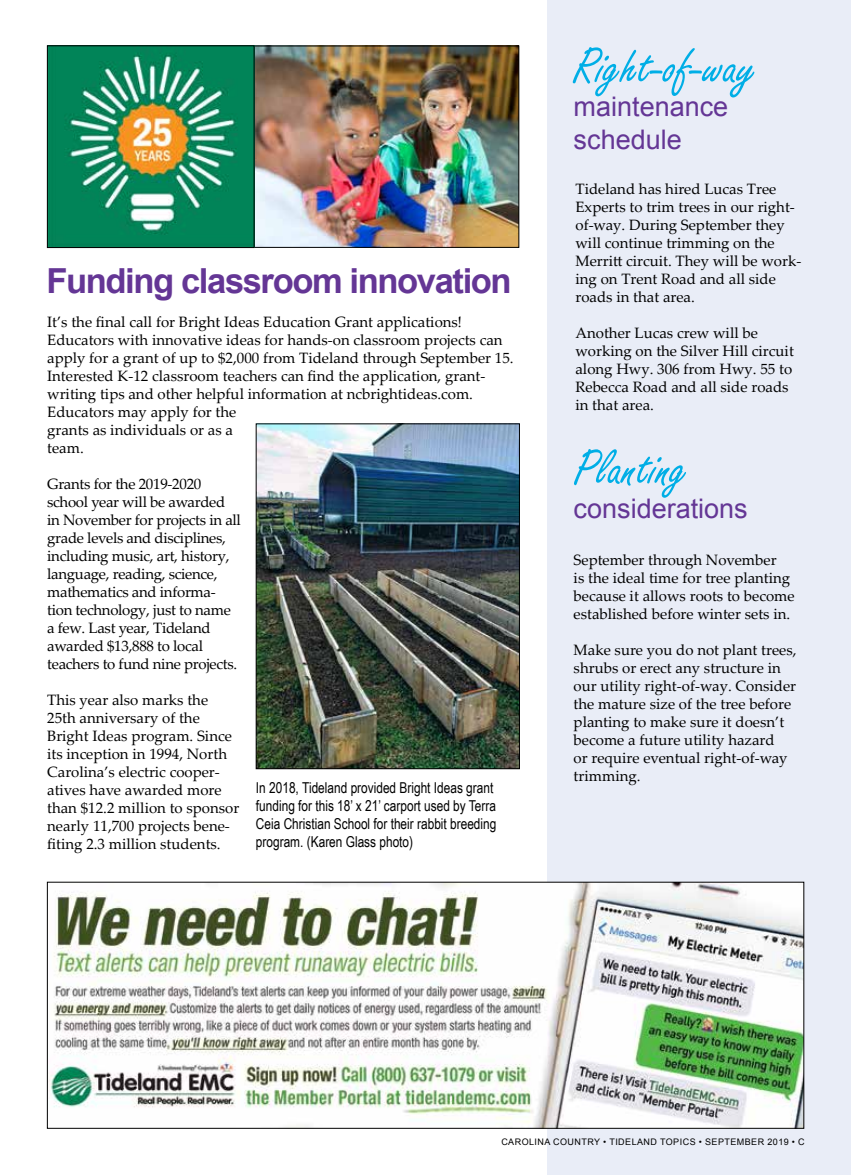
<style>
.page{position:relative;width:851px;height:1175px;background:#fff}
.page>*{position:absolute;margin:0;border:0;box-sizing:border-box;transform-origin:0 0}
.t1{font:54px "Freestyle Script";color:#00aee6}
.t2{font:700 34.5px "Arial";letter-spacing:-.04em;color:#643695}
.t3{font:27px/33px "Arial";color:#643695}
.t4{font:15px/18px "Palatino Linotype";color:#000}
.t5{font:15px/18px "Palatino Linotype";letter-spacing:-.02em;color:#000}
.t6{font:15px/18px "Arial Narrow";color:#000}
.t7{font:9px "Arial";letter-spacing:.05em;color:#000}
</style>
<div class="page">
<img style="left:254px;top:48px;width:263px;height:197px">
<div style="left:248px;top:46px;width:271px;height:201px;border:1px solid #000"></div>
<img style="left:49px;top:48px;width:203px;height:198px">
<div style="left:47px;top:46px;width:207px;height:202px;border:1px solid #000"></div>
<div style="left:547px;top:0;width:303px;height:1174px;background:#e9edf7"></div>
<img style="left:49px;top:884px;width:753px;height:242px">
<img style="left:258px;top:425px;width:259px;height:342px">
<div style="left:256px;top:423px;width:263px;height:346px;border:1px solid #000"></div>
<h2 class="t2" style="left:46px;top:258px;width:466px">Funding classroom innovation</h2>
<p class="t4" style="left:47px;top:312px;width:468px">It’s the final call for Bright Ideas Education Grant applications!<br>Educators with innovative ideas for hands-on classroom projects can apply for a grant of up to $2,000 from Tideland through September 15.<br>Interested K-12 classroom teachers can find the application, grant&shy;writing tips and other helpful information at ncbrightideas.com.<br>Educators may apply for the<br>grants as individuals or as a<br>team.</p>
<p class="t5" style="left:47px;top:474px;width:195px">Grants for the 2019-2020 school year will be awarded in November for projects in all grade levels and disciplines, including music, art, history, language, reading, science, mathematics and informa&shy;tion technology, just to name a few. Last year, Tideland awarded $13,888 to local teachers to fund nine projects.</p>
<p class="t4" style="left:47px;top:690px;width:194px">This year also marks the<br>25th anniversary of the<br>Bright Ideas program. Since its inception in 1994, North<br>Carolina’s electric cooper&shy;atives have awarded more than $12.2 million to sponsor nearly 11,700 projects bene&shy;fiting 2.3 million students.</p>
<p class="t6" style="left:256px;top:778px;width:242px">In 2018, Tideland provided Bright Ideas grant funding for this 18’ x 21’ carport used by Terra Ceia Christian School for their rabbit breeding program. (Karen Glass photo)</p>
<h1 class="t1" style="left:573px;top:37px;width:184px">Right-of-way</h1>
<h3 class="t3" style="left:573px;top:91px;width:156px">maintenance schedule</h3>
<p class="t4" style="left:575px;top:179px;width:227px">Tideland has hired Lucas Tree<br>Experts to trim trees in our right&shy;of-way. During September they will continue trimming on the<br>Merritt circuit. They will be work&shy;ing on Trent Road and all side roads in that area.</p>
<p class="t4" style="left:575px;top:323px;width:220px">Another Lucas crew will be working on the Silver Hill circuit along Hwy. 306 from Hwy. 55 to<br>Rebecca Road and all side roads in that area.</p>
<h1 class="t1" style="left:573px;top:439px;width:115px">Planting</h1>
<h3 class="t3" style="left:573px;top:492px;width:176px">considerations</h3>
<p class="t4" style="left:573px;top:550px;width:222px">September through November<br>is the ideal time for tree planting because it allows roots to become established before winter sets in.</p>
<p class="t4" style="left:573px;top:640px;width:224px">Make sure you do not plant trees, shrubs or erect any structure in our utility right-of-way. Consider the mature size of the tree before planting to make sure it doesn’t become a future utility hazard<br>or require eventual right-of-way trimming.</p>
<p class="t7" style="left:501px;top:1135px;width:305px">CAROLINA COUNTRY • TIDELAND TOPICS • SEPTEMBER 2019 • C</p>
</div>
